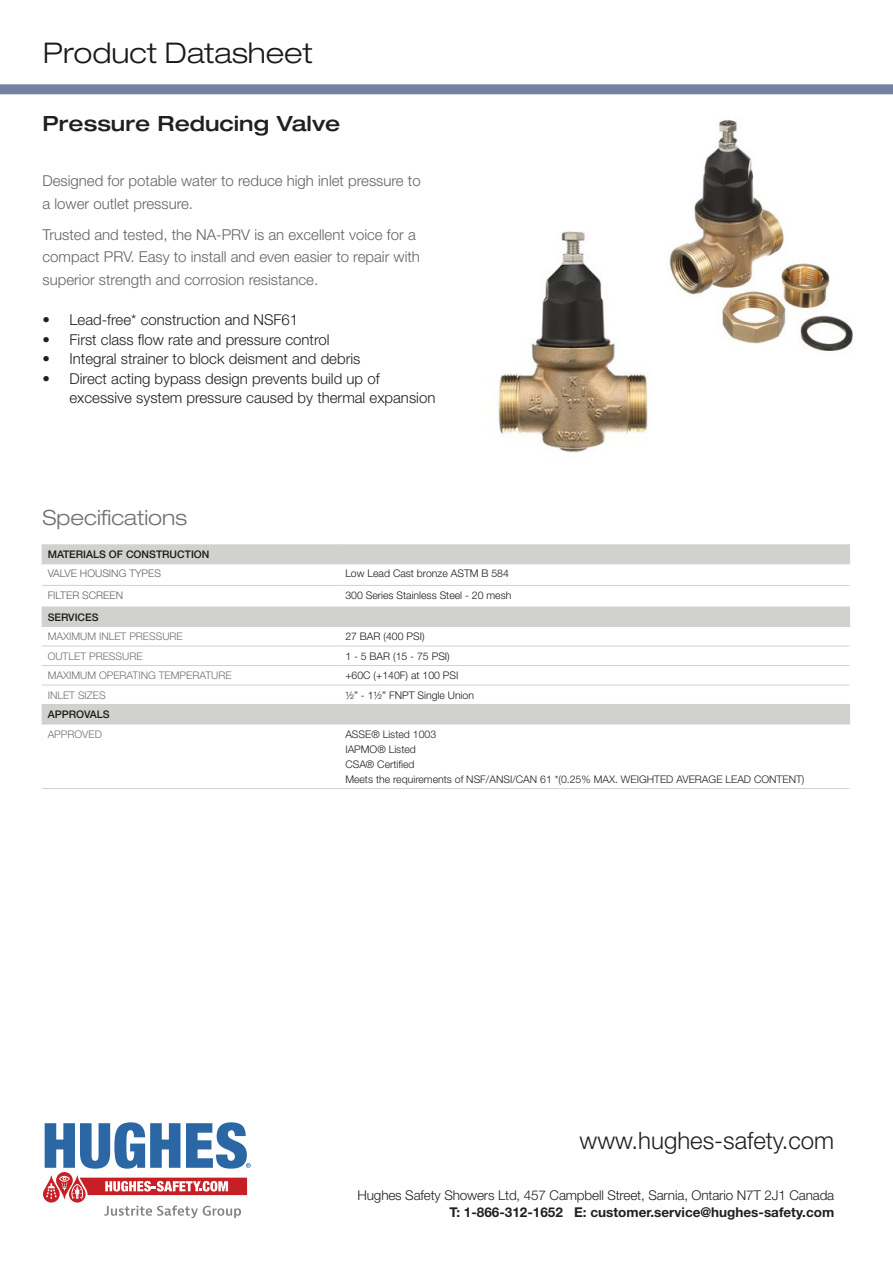
<style>
.page{position:relative;width:893px;height:1263px;background:#fff}
.page>*{position:absolute;margin:0;border:0;box-sizing:border-box;transform-origin:0 0}
.t1{font:300 expanded 28.5px "Helvetica Neue LT Std";color:#1a1a19}
.t2{font:300 24px "Helvetica Neue LT Std";color:#231f20}
.t3{font:500 expanded 21px "Helvetica Neue LT Std";color:#231f20}
.t4{font:300 expanded 21px "Helvetica Neue LT Std";color:#707070}
.t5{font:300 15px/22.5px "Helvetica Neue LT Std";color:#636366}
.t6{font:300 15px/19.5px "Helvetica Neue LT Std";color:#231f20}
.t7{font:300 13.5px/16.5px "Helvetica Neue LT Std";letter-spacing:-.01em;color:#231f20;text-align:right}
.t8{font:300 10.5px "Helvetica Neue LT Std";color:#1a1a19}
.t9{font:300 10.5px "Helvetica Neue LT Std";color:#231f20}
.t10{font:300 10.5px "Helvetica Neue LT Std";color:#707070}
.t11{font:500 10.5px "Helvetica Neue LT Std";color:#1a1a19}
.t12{font:300 10.5px "Helvetica Neue LT Std";color:#636366}
.s1{color:#717171}
.s2{font-weight:700}
</style>
<div class="page">
<svg style="left:43px;top:1122px;width:208px;height:96px"></svg>
<svg style="left:0;top:84px;width:893px;height:10px;background:#7785a1"></svg>
<svg style="left:42px;top:544px;width:807px;height:180px"></svg>
<svg style="left:339px;top:544px;width:1px;height:19px"></svg>
<svg style="left:849px;top:544px;width:1px;height:19px"></svg>
<svg style="left:339px;top:608px;width:1px;height:18px"></svg>
<svg style="left:849px;top:608px;width:1px;height:18px"></svg>
<svg style="left:339px;top:705px;width:1px;height:19px"></svg>
<svg style="left:849px;top:705px;width:1px;height:19px"></svg>
<hr style="left:42px;top:626px;width:297px;height:1px;background:#d1d1d0">
<hr style="left:339px;top:626px;width:511px;height:1px;background:#d1d1d0">
<hr style="left:42px;top:646px;width:297px;height:1px;background:#d1d1d0">
<hr style="left:339px;top:646px;width:510px;height:1px;background:#d1d1d0">
<hr style="left:42px;top:665px;width:297px;height:1px;background:#d1d1d0">
<hr style="left:339px;top:665px;width:510px;height:1px;background:#d1d1d0">
<hr style="left:42px;top:685px;width:297px;height:1px;background:#d1d1d0">
<hr style="left:339px;top:685px;width:510px;height:1px;background:#d1d1d0">
<hr style="left:42px;top:724px;width:297px;height:1px;background:#d1d1d0">
<hr style="left:339px;top:724px;width:511px;height:1px;background:#d1d1d0">
<hr style="left:42px;top:788px;width:297px;height:1px;background:#d1d1d0">
<hr style="left:339px;top:788px;width:510px;height:1px;background:#d1d1d0">
<hr style="left:42px;top:563px;width:297px;height:1px;background:#d1d1d0">
<hr style="left:339px;top:563px;width:511px;height:1px;background:#d1d1d0">
<hr style="left:42px;top:704px;width:297px;height:1px;background:#d1d1d0">
<hr style="left:339px;top:704px;width:511px;height:1px;background:#d1d1d0">
<hr style="left:42px;top:585px;width:297px;height:1px;background:#d1d1d0">
<hr style="left:339px;top:585px;width:510px;height:1px;background:#d1d1d0">
<hr style="left:42px;top:606px;width:297px;height:2px;background:#d1d1d0">
<hr style="left:339px;top:606px;width:511px;height:2px;background:#d1d1d0">
<img style="left:495px;top:231px;width:153px;height:222px">
<img style="left:638px;top:119px;width:215px;height:237px">
<p class="t1" style="left:43px;top:36px;width:271px">Product Datasheet</p>
<p class="t3" style="left:43px;top:110px;width:299px">Pressure Reducing Valve</p>
<p class="t5" style="left:43px;top:169px;width:380px">Designed for potable water to reduce high inlet pressure to a lower outlet pressure.</p>
<p class="t5" style="left:43px;top:223px;width:379px">Trusted and tested, the NA-PRV is an excellent voice for a compact PRV. Easy to install and even easier to repair with superior strength and corrosion resistance.</p>
<p class="t6" style="left:43px;top:310px;width:257px">• Lead-free* construction and NSF61</p>
<p class="t6" style="left:43px;top:329px;width:289px">• First class flow rate and pressure control</p>
<p class="t6" style="left:43px;top:349px;width:319px">• Integral strainer to block deisment and debris</p>
<p class="t6" style="left:70px;top:368px;width:367px;text-indent:-27px">• Direct acting bypass design prevents build up of excessive system pressure caused by thermal expansion</p>
<p class="t4" style="left:43px;top:505px;width:146px">Specifi<span class="s1">ca</span>tions</p>
<p class="t11" style="left:48px;top:548px;width:163px">MATERIALS OF CONSTRUCTION</p>
<p class="t12" style="left:48px;top:567px;width:115px">VALVE HOUSING TYPES</p>
<p class="t8" style="left:345px;top:567px;width:165px">Low Lead Cast bronze ASTM B 584</p>
<p class="t12" style="left:48px;top:589px;width:77px">FILTER SCREEN</p>
<p class="t8" style="left:345px;top:589px;width:168px">300 Series Stainless Steel - 20 mesh</p>
<p class="t11" style="left:48px;top:610px;width:52px">SERVICES</p>
<p class="t10" style="left:48px;top:630px;width:137px">MAXIMUM INLET PRESSURE</p>
<p class="t8" style="left:345px;top:630px;width:81px">27 BAR (400 PSI)</p>
<p class="t10" style="left:48px;top:649px;width:96px">OUTLET PRESSURE</p>
<p class="t8" style="left:345px;top:649px;width:106px">1 - 5 BAR (15 - 75 PSI)</p>
<p class="t10" style="left:48px;top:669px;width:185px">MAXIMUM OPERATING TEMPERATURE</p>
<p class="t8" style="left:345px;top:669px;width:115px">+60C (+140F) at 100 PSI</p>
<p class="t10" style="left:48px;top:688px;width:60px">INLET SIZES</p>
<p class="t8" style="left:345px;top:688px;width:130px">1/2” - 11/2” FNPT Single Union</p>
<p class="t11" style="left:48px;top:708px;width:64px">APPROVALS</p>
<p class="t10" style="left:48px;top:727px;width:56px">APPROVED</p>
<p class="t9" style="left:345px;top:727px;width:92px">ASSE® Listed 1003</p>
<p class="t9" style="left:345px;top:742px;width:72px">IAPMO® Listed</p>
<p class="t9" style="left:345px;top:757px;width:71px">CSA® Certified</p>
<p class="t9" style="left:345px;top:772px;width:461px">Meets the requirements of NSF/ANSI/CAN 61 *(0.25% MAX. WEIGHTED AVERAGE LEAD CONTENT)</p>
<p class="t2" style="left:580px;top:1126px;width:256px">www.hughes-safety.com</p>
<p class="t7" style="left:357px;top:1187px;width:478px">Hughes Safety Showers Ltd, 457 Campbell Street, Sarnia, Ontario N7T 2J1 Canada<br><span class="s2">T: 1-866-312-1652 E: customer.service@hughes-safety.com</span></p>
</div>
